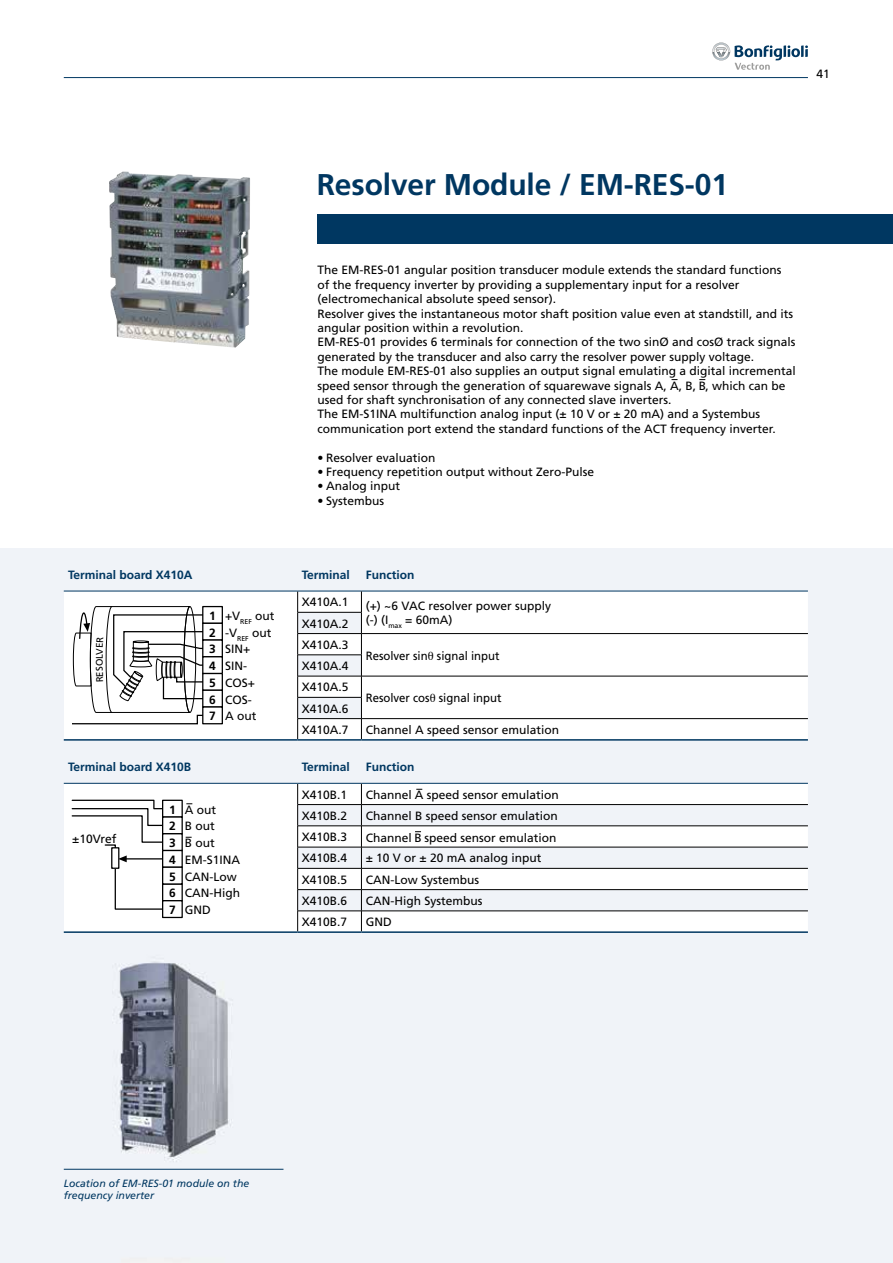
<style>
.page{position:relative;width:893px;height:1263px;background:#fff}
.page>*{position:absolute;margin:0;border:0;box-sizing:border-box;transform-origin:0 0}
.t1{font:700 30px "Frutiger";letter-spacing:-.005em;color:#003761}
.t2{font:12px/14.4px "Frutiger";color:#000}
.t3{font:700 12px "Frutiger";color:#003761}
.t4{font:12px "Frutiger";color:#000;scale:.95 1}
.t5{font:700 12px/16.8px "Frutiger";color:#000;text-align:justify}
.t6{font:italic 10.5px/12.6px "Frutiger";color:#003761}
.t7{font:9.6px "Frutiger";color:#000}
</style>
<div class="page">
<hr style="left:64px;top:77px;width:744px;height:1px;background:#003761">
<svg style="left:712px;top:43px;width:96px;height:27px"></svg>
<div style="left:0;top:548px;width:893px;height:715px;background:#f0f3f8"></div>
<div style="left:317px;top:214px;width:576px;height:30px;background:#003761"></div>
<hr style="left:64px;top:1169px;width:219px;height:1px;background:#003761">
<img style="left:109px;top:171px;width:141px;height:177px">
<div style="left:64px;top:591px;width:234px;height:149px;background:#fff"></div>
<svg style="left:298px;top:592px;width:510px;height:147px"></svg>
<svg style="left:297px;top:592px;width:1px;height:147px"></svg>
<hr style="left:297px;top:612px;width:65px;height:1px;background:#000">
<hr style="left:64px;top:591px;width:234px;height:1px;background:#003761">
<hr style="left:298px;top:591px;width:63px;height:1px;background:#003761">
<hr style="left:361px;top:591px;width:447px;height:1px;background:#003761">
<hr style="left:297px;top:633px;width:64px;height:1px;background:#000">
<hr style="left:361px;top:633px;width:447px;height:1px;background:#000">
<hr style="left:297px;top:654px;width:65px;height:1px;background:#000">
<hr style="left:297px;top:676px;width:64px;height:1px;background:#000">
<hr style="left:361px;top:676px;width:447px;height:1px;background:#000">
<hr style="left:297px;top:697px;width:65px;height:1px;background:#000">
<hr style="left:297px;top:718px;width:64px;height:1px;background:#000">
<hr style="left:361px;top:718px;width:447px;height:1px;background:#000">
<svg style="left:361px;top:591px;width:1px;height:148px"></svg>
<hr style="left:64px;top:739px;width:234px;height:2px;background:#003761">
<hr style="left:298px;top:739px;width:63px;height:2px;background:#003761">
<hr style="left:361px;top:739px;width:447px;height:2px;background:#003761">
<div style="left:64px;top:783px;width:234px;height:149px;background:#fff"></div>
<svg style="left:298px;top:784px;width:510px;height:147px"></svg>
<svg style="left:297px;top:784px;width:1px;height:147px"></svg>
<hr style="left:297px;top:804px;width:64px;height:1px;background:#000">
<hr style="left:361px;top:804px;width:447px;height:1px;background:#000">
<hr style="left:64px;top:783px;width:234px;height:1px;background:#003761">
<hr style="left:298px;top:783px;width:63px;height:1px;background:#003761">
<hr style="left:361px;top:783px;width:447px;height:1px;background:#003761">
<hr style="left:297px;top:825px;width:64px;height:1px;background:#000">
<hr style="left:361px;top:825px;width:447px;height:1px;background:#000">
<hr style="left:297px;top:847px;width:64px;height:1px;background:#000">
<hr style="left:361px;top:847px;width:447px;height:1px;background:#000">
<hr style="left:297px;top:868px;width:64px;height:1px;background:#000">
<hr style="left:361px;top:868px;width:447px;height:1px;background:#000">
<hr style="left:297px;top:889px;width:64px;height:1px;background:#000">
<hr style="left:361px;top:889px;width:447px;height:1px;background:#000">
<hr style="left:297px;top:911px;width:64px;height:1px;background:#000">
<hr style="left:361px;top:911px;width:447px;height:1px;background:#000">
<svg style="left:361px;top:784px;width:1px;height:147px"></svg>
<hr style="left:64px;top:931px;width:234px;height:2px;background:#003761">
<hr style="left:298px;top:931px;width:63px;height:2px;background:#003761">
<hr style="left:361px;top:931px;width:447px;height:2px;background:#003761">
<div style="left:202px;top:606px;width:21px;height:18px;border:1px solid #000"></div>
<div style="left:202px;top:623px;width:21px;height:18px;border:1px solid #000"></div>
<div style="left:202px;top:639px;width:21px;height:18px;border:1px solid #000"></div>
<div style="left:202px;top:656px;width:21px;height:18px;border:1px solid #000"></div>
<div style="left:202px;top:673px;width:21px;height:18px;border:1px solid #000"></div>
<div style="left:202px;top:690px;width:21px;height:18px;border:1px solid #000"></div>
<div style="left:202px;top:706px;width:21px;height:18px;border:1px solid #000"></div>
<svg style="left:71px;top:799px;width:97px;height:111px"></svg>
<hr style="left:126px;top:858px;width:40px;height:1px;background:#000">
<div style="left:163px;top:884px;width:19px;height:17px;background:#fff"></div>
<div style="left:162px;top:883px;width:21px;height:18px;border:1px solid #000"></div>
<div style="left:163px;top:800px;width:19px;height:17px;background:#fff"></div>
<div style="left:162px;top:800px;width:21px;height:18px;border:1px solid #000"></div>
<div style="left:163px;top:817px;width:19px;height:17px;background:#fff"></div>
<div style="left:162px;top:816px;width:21px;height:18px;border:1px solid #000"></div>
<div style="left:163px;top:834px;width:19px;height:16px;background:#fff"></div>
<div style="left:162px;top:833px;width:21px;height:18px;border:1px solid #000"></div>
<div style="left:163px;top:850px;width:19px;height:17px;background:#fff"></div>
<div style="left:162px;top:850px;width:21px;height:18px;border:1px solid #000"></div>
<div style="left:163px;top:867px;width:19px;height:17px;background:#fff"></div>
<div style="left:162px;top:867px;width:21px;height:18px;border:1px solid #000"></div>
<div style="left:163px;top:901px;width:19px;height:16px;background:#fff"></div>
<div style="left:162px;top:900px;width:21px;height:18px;border:1px solid #000"></div>
<div style="left:112px;top:848px;width:7px;height:20px;background:#fff"></div>
<div style="left:111px;top:847px;width:8px;height:22px;border:1px solid #000"></div>
<svg style="left:72px;top:606px;width:136px;height:119px"></svg>
<p class="t2" style="left:816px;top:66px;width:15px">41</p>
<h1 class="t1" style="left:317px;top:167px;width:413px">Resolver Module / EM-RES-01</h1>
<p class="t2" style="left:317px;top:263px;width:480px">The EM-RES-01 angular position transducer module extends the standard functions of the frequency inverter by providing a supplementary input for a resolver (electromechanical absolute speed sensor).<br>Resolver gives the instantaneous motor shaft position value even at standstill, and its angular position within a revolution.<br>EM-RES-01 provides 6 terminals for connection of the two sinØ and cosØ track signals generated by the transducer and also carry the resolver power supply voltage.<br>The module EM-RES-01 also supplies an output signal emulating a digital incremental speed sensor through the generation of squarewave signals A, A, B, B, which can be used for shaft synchronisation of any connected slave inverters.<br>The EM-S1INA multifunction analog input (± 10 V or ± 20 mA) and a Systembus communication port extend the standard functions of the ACT frequency inverter.</p>
<p class="t2" style="left:317px;top:450px;width:119px">• Resolver evaluation</p>
<p class="t2" style="left:317px;top:464px;width:278px">• Frequency repetition output without Zero-Pulse</p>
<p class="t2" style="left:317px;top:479px;width:84px">• Analog input</p>
<p class="t2" style="left:317px;top:493px;width:68px">• Systembus</p>
<p class="t3" style="left:68px;top:568px;width:126px">Terminal board X410A</p>
<p class="t3" style="left:302px;top:568px;width:50px">Terminal</p>
<p class="t3" style="left:366px;top:568px;width:50px">Function</p>
<p class="t2" style="left:302px;top:595px;width:48px">X410A.1</p>
<p class="t2" style="left:366px;top:598px;width:187px">(+) ~6 VAC resolver power supply (-) (I<sub>max</sub> = 60mA)</p>
<p class="t5" style="left:209px;top:607px;width:8px">1<br>2<br>3<br>4<br>5<br>6<br>7</p>
<p class="t2" style="left:225px;top:607px;width:51px;line-height:16.8px">+V<sub>REF</sub> out -V<sub>REF</sub> out<br>SIN+<br>SIN-<br>COS+<br>COS-<br>A out</p>
<p class="t2" style="left:302px;top:613px;width:48px;line-height:21.3px">X410A.2<br>X410A.3</p>
<p class="t4" style="left:366px;top:648px;width:142px">Resolver sin❑ signal input</p>
<p class="t7" style="left:94px;top:666px;width:14px;rotate:-90deg">OL</p>
<p class="t2" style="left:302px;top:655px;width:48px;line-height:21.3px">X410A.4<br>X410A.5</p>
<p class="t4" style="left:366px;top:691px;width:144px">Resolver cos❑ signal input</p>
<p class="t2" style="left:302px;top:698px;width:48px;line-height:21px">X410A.6<br>X410A.7</p>
<p class="t2" style="left:366px;top:722px;width:195px">Channel A speed sensor emulation</p>
<p class="t3" style="left:68px;top:760px;width:125px">Terminal board X410B</p>
<p class="t3" style="left:302px;top:760px;width:50px">Terminal</p>
<p class="t3" style="left:366px;top:760px;width:50px">Function</p>
<p class="t2" style="left:302px;top:787px;width:47px">X410B.1</p>
<p class="t2" style="left:366px;top:788px;width:195px">Channel A speed sensor emulation</p>
<p class="t2" style="left:302px;top:808px;width:47px">X410B.2</p>
<p class="t2" style="left:366px;top:808px;width:194px">Channel B speed sensor emulation</p>
<p class="t2" style="left:302px;top:830px;width:47px">X410B.3</p>
<p class="t2" style="left:366px;top:830px;width:192px">Channel B speed sensor emulation</p>
<p class="t2" style="left:302px;top:851px;width:47px">X410B.4</p>
<p class="t2" style="left:366px;top:851px;width:177px">± 10 V or ± 20 mA analog input</p>
<p class="t2" style="left:302px;top:872px;width:47px">X410B.5</p>
<p class="t2" style="left:366px;top:872px;width:115px">CAN-Low Systembus</p>
<p class="t2" style="left:302px;top:893px;width:47px">X410B.6</p>
<p class="t2" style="left:366px;top:893px;width:118px">CAN-High Systembus</p>
<p class="t2" style="left:302px;top:914px;width:47px">X410B.7</p>
<p class="t2" style="left:366px;top:914px;width:27px">GND</p>
<p class="t5" style="left:169px;top:801px;width:8px">1<br>2<br>3<br>4<br>5<br>6<br>7</p>
<p class="t2" style="left:185px;top:801px;width:57px;line-height:16.8px">A out<br>B out<br>B out<br>EM-S1INA<br>CAN-Low<br>CAN-High<br>GND</p>
<p class="t2" style="left:72px;top:832px;width:46px">±10Vref</p>
<p class="t6" style="left:64px;top:1176px;width:187px">Location of EM-RES-01 module on the frequency inverter</p>
</div>
